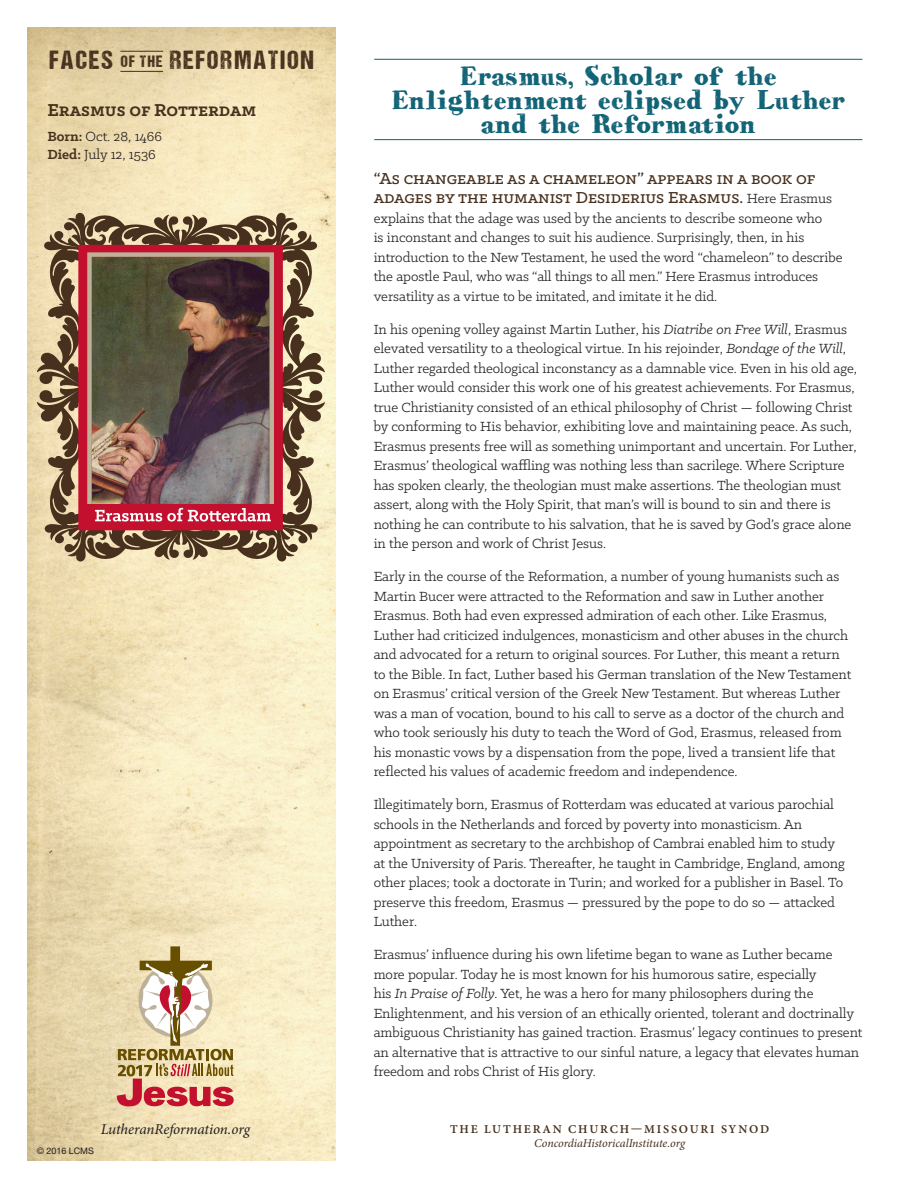
<style>
.page{position:relative;width:918px;height:1188px;background:#fff}
.page>*{position:absolute;margin:0;border:0;box-sizing:border-box;transform-origin:0 0}
.Headline{font:27px/24px "HVD Bodedo";letter-spacing:-.02em;color:#116376;text-align:center}
.t1{font:26.4px "DCC Ash";letter-spacing:.08em;color:#47301d}
.Stone_Sans_body{font:700 19.5px "Klinic Slab";color:#47301d}
.body{font:500 18px/19.5px "Klinic Slab";color:#47301d}
.body-2{font:15px/19.5px "Klinic Slab";color:#231f20}
.t2{font:italic 15px "Minion Pro";letter-spacing:-.01em;color:#231f20}
.Stone_Sans_body-2{font:15px "Klinic Slab";color:#231f20}
.t3{font:italic 12px "Minion Pro";letter-spacing:-.01em;color:#47301d}
.t4{font:12px "Minion Pro Semibold Capt";letter-spacing:.15em;color:#47301d}
.text{font:9px "Helvetica Neue LT Std";color:#231f20}
.s1{font-size:16.5px}
.s2{font-weight:700;color:#47301d}
.s3{font-weight:400;font-size:15px;color:#231f20}
.s4{font-style:italic}
</style>
<div class="page">
<img style="left:27px;top:27px;width:309px;height:1134px">
<hr style="left:374px;top:59px;width:488px;height:1px;background:#116376">
<hr style="left:374px;top:139px;width:488px;height:1px;background:#116376">
<svg style="left:117px;top:946px;width:117px;height:160px;background:#d8b898"></svg>
<hr style="left:120px;top:51px;width:43px;height:1px;background:#47301d">
<hr style="left:120px;top:71px;width:43px;height:1px;background:#47301d">
<img style="left:37px;top:213px;width:288px;height:349px">
<div style="left:78px;top:245px;width:205px;height:285px;border:12px solid #c3102f"></div>
<div style="left:87px;top:252px;width:187px;height:270px;border:4px solid #bdb19a"></div>
<div style="left:85px;top:505px;width:193px;height:20px;background:#c3102f"></div>
<svg style="left:95px;top:508px;width:176px;height:14px"></svg>
<p class="t1" style="left:49px;top:46px;width:266px">FACES <span class="s1">OF THE</span> REFORMATION</p>
<p class="Stone_Sans_body" style="left:48px;top:97px;width:210px">Erasmus of Rotterdam</p>
<p class="Stone_Sans_body-2" style="left:48px;top:127px;width:116px"><span class="s2">Born:</span> Oct. 28, 1466</p>
<p class="body-2" style="left:48px;top:144px;width:110px"><span class="s2">Died:</span> July 12, 1536</p>
<p class="t2" style="left:101px;top:1119px;width:151px">LutheranReformation.org</p>
<p class="text" style="left:37px;top:1145px;width:59px">© 2016 LCMS</p>
<p class="Headline" style="left:391px;top:63px;width:455px">Erasmus, Scholar of the<br>Enlightenment eclipsed by Luther and the Reformation</p>
<p class="body" style="left:374px;top:168px;width:460px">“As changeable as a chameleon” appears in a book of adages by the humanist Desiderius Erasmus. <span class="s3">Here Erasmus</span></p>
<p class="body-2" style="left:374px;top:208px;width:470px">explains that the adage was used by the ancients to describe someone who<br>is inconstant and changes to suit his audience. Surprisingly, then, in his introduction to the New Testament, he used the word “chameleon” to describe the apostle Paul, who was “all things to all men.” Here Erasmus introduces versatility as a virtue to be imitated, and imitate it he did.</p>
<p class="body-2" style="left:374px;top:319px;width:485px">In his opening volley against Martin Luther, his <span class="s4">Diatribe on Free Will</span>, Erasmus elevated versatility to a theological virtue. In his rejoinder, <span class="s4">Bondage of the Will</span>, Luther regarded theological inconstancy as a damnable vice. Even in his old age, Luther would consider this work one of his greatest achievements. For Erasmus, true Christianity consisted of an ethical philosophy of Christ — following Christ by conforming to His behavior, exhibiting love and maintaining peace. As such, Erasmus presents free will as something unimportant and uncertain. For Luther, Erasmus’ theological waffling was nothing less than sacrilege. Where Scripture has spoken clearly, the theologian must make assertions. The theologian must assert, along with the Holy Spirit, that man’s will is bound to sin and there is nothing he can contribute to his salvation, that he is saved by God’s grace alone in the person and work of Christ Jesus.</p>
<p class="body-2" style="left:374px;top:566px;width:479px">Early in the course of the Reformation, a number of young humanists such as Martin Bucer were attracted to the Reformation and saw in Luther another Erasmus. Both had even expressed admiration of each other. Like Erasmus, Luther had criticized indulgences, monasticism and other abuses in the church and advocated for a return to original sources. For Luther, this meant a return to the Bible. In fact, Luther based his German translation of the New Testament on Erasmus’ critical version of the Greek New Testament. But whereas Luther was a man of vocation, bound to his call to serve as a doctor of the church and who took seriously his duty to teach the Word of God, Erasmus, released from his monastic vows by a dispensation from the pope, lived a transient life that reflected his values of academic freedom and independence.</p>
<p class="body-2" style="left:374px;top:794px;width:473px">Illegitimately born, Erasmus of Rotterdam was educated at various parochial schools in the Netherlands and forced by poverty into monasticism. An appointment as secretary to the archbishop of Cambrai enabled him to study at the University of Paris. Thereafter, he taught in Cambridge, England, among other places; took a doctorate in Turin; and worked for a publisher in Basel. To preserve this freedom, Erasmus — pressured by the pope to do so — attacked Luther.</p>
<p class="body-2" style="left:374px;top:944px;width:490px">Erasmus’ influence during his own lifetime began to wane as Luther became more popular. Today he is most known for his humorous satire, especially<br>his <span class="s4">In Praise of Folly</span>. Yet, he was a hero for many philosophers during the Enlightenment, and his version of an ethically oriented, tolerant and doctrinally ambiguous Christianity has gained traction. Erasmus’ legacy continues to present an alternative that is attractive to our sinful nature, a legacy that elevates human freedom and robs Christ of His glory.</p>
<p class="t4" style="left:450px;top:1120px;width:321px">THE LUTHERAN CHURCH—MISSOURI SYNOD</p>
<p class="t3" style="left:534px;top:1135px;width:152px">ConcordiaHistoricalInstitute.org</p>
</div>
